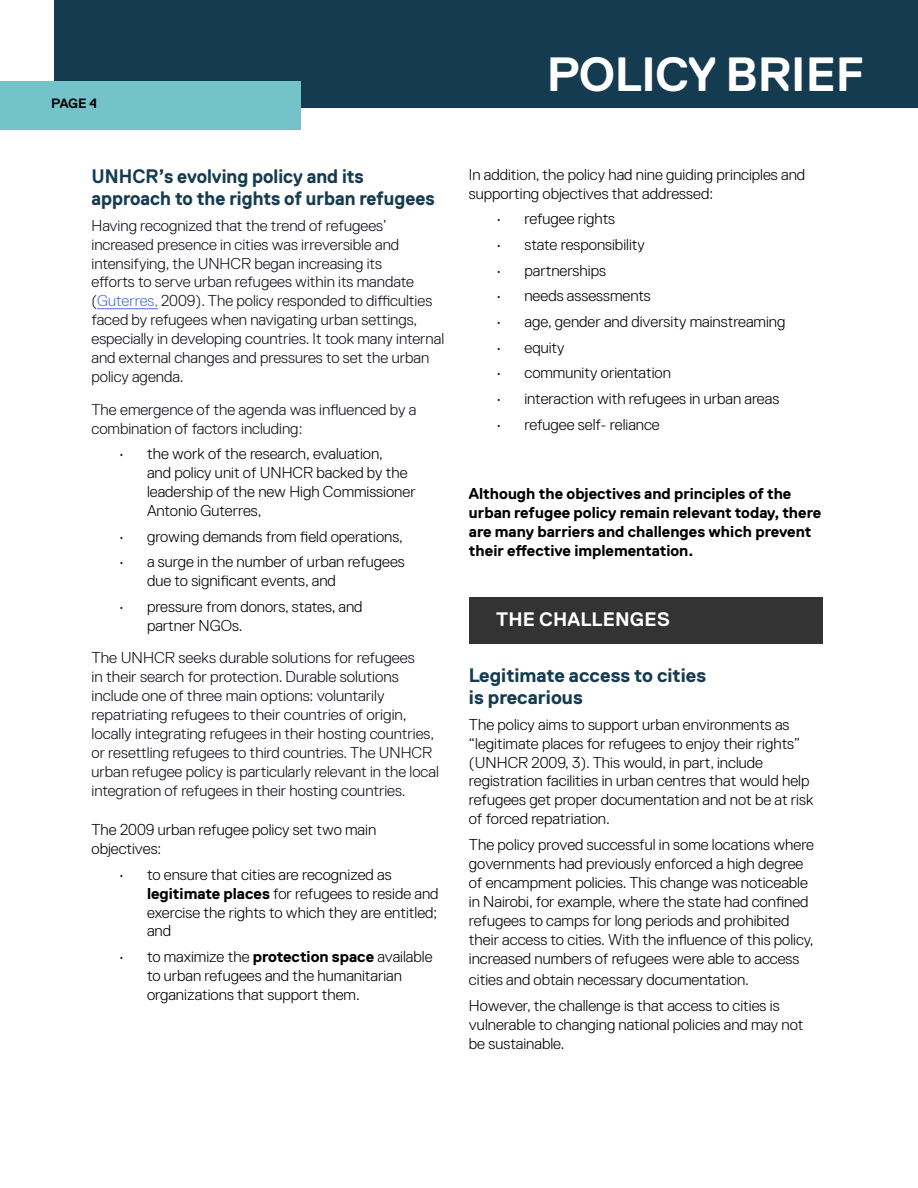
<style>
.page{position:relative;width:918px;height:1188px;background:#fff}
.page>*{position:absolute;margin:0;border:0;box-sizing:border-box;transform-origin:0 0}
.t1{font:700 48px "Replica Std";letter-spacing:-.01em;color:#fff}
.t2{font:700 19.5px/22px "Replica Std";color:#143b50;scale:.95 1}
.t3{font:700 19.5px/22px "Replica Std";color:#143b50}
.t4{font:700 19.5px "Replica Std";letter-spacing:.01em;color:#fff}
.t5{font:300 15.75px/18.9px "Replica Std";color:#000}
.t6{font:300 15.75px/18.9px "Replica Std";color:#0e101a}
.t7{font:700 15.75px/18.9px "Replica Std";color:#000}
.t8{font:700 13.5px "Replica Std";color:#000}
.s1{color:#4a6ee0}
.s2{font-weight:700}
</style>
<div class="page">
<div style="left:54px;top:0;width:864px;height:108px;background:#143b50"></div>
<div style="left:0;top:81px;width:301px;height:49px;background:#74c3cb"></div>
<hr style="left:97px;top:308px;width:61px;height:1px;background:#4a6ee0">
<div style="left:469px;top:597px;width:354px;height:47px;background:#333"></div>
<p class="t8" style="left:51px;top:96px;width:47px">PAGE 4</p>
<p class="t2" style="left:92px;top:165px;width:363px">UNHCR’s evolving policy and its approach to the rights of urban refugees</p>
<p class="t6" style="left:92px;top:216px;width:354px">Having recognized that the trend of refugees’ increased presence in cities was irreversible and intensifying, the UNHCR began increasing its<br>efforts to serve urban refugees within its mandate (<span class="s1">Guterres,</span> 2009). The policy responded to difficulties faced by refugees when navigating urban settings, especially in developing countries. It took many internal and external changes and pressures to set the urban policy agenda.</p>
<p class="t6" style="left:92px;top:400px;width:326px">The emergence of the agenda was influenced by a combination of factors including:</p>
<p class="t5" style="left:147px;top:444px;width:270px;text-indent:-29px">• the work of the research, evaluation,<br>and policy unit of UNHCR backed by the leadership of the new High Commissioner Antonio Guterres,</p>
<p class="t5" style="left:118px;top:527px;width:286px">• growing demands from field operations,</p>
<p class="t5" style="left:147px;top:552px;width:259px;text-indent:-29px">• a surge in the number of urban refugees due to significant events, and</p>
<p class="t5" style="left:147px;top:597px;width:217px;text-indent:-29px">• pressure from donors, states, and partner NGOs.</p>
<p class="t6" style="left:92px;top:649px;width:349px">The UNHCR seeks durable solutions for refugees<br>in their search for protection. Durable solutions include one of three main options: voluntarily repatriating refugees to their countries of origin, locally integrating refugees in their hosting countries, or resettling refugees to third countries. The UNHCR urban refugee policy is particularly relevant in the local integration of refugees in their hosting countries.</p>
<p class="t5" style="left:92px;top:820px;width:286px">The 2009 urban refugee policy set two main objectives:</p>
<p class="t5" style="left:147px;top:865px;width:293px;text-indent:-29px">• to ensure that cities are recognized as <span class="s2">legitimate places</span> for refugees to reside and exercise the rights to which they are entitled; and</p>
<p class="t5" style="left:147px;top:947px;width:287px;text-indent:-29px">• to maximize the <span class="s2">protection space</span> available to urban refugees and the humanitarian organizations that support them.</p>
<h1 class="t1" style="left:547px;top:48px;width:319px">POLICY BRIEF</h1>
<p class="t5" style="left:469px;top:165px;width:338px">In addition, the policy had nine guiding principles and supporting objectives that addressed:</p>
<p class="t5" style="left:496px;top:210px;width:121px">• refugee rights</p>
<p class="t5" style="left:496px;top:235px;width:150px">• state responsibility</p>
<p class="t5" style="left:496px;top:261px;width:112px">• partnerships</p>
<p class="t5" style="left:496px;top:287px;width:156px">• needs assessments</p>
<p class="t5" style="left:496px;top:312px;width:291px">• age, gender and diversity mainstreaming</p>
<p class="t5" style="left:496px;top:338px;width:70px">• equity</p>
<p class="t5" style="left:496px;top:363px;width:176px">• community orientation</p>
<p class="t5" style="left:496px;top:389px;width:285px">• interaction with refugees in urban areas</p>
<p class="t5" style="left:496px;top:415px;width:165px">• refugee self- reliance</p>
<p class="t7" style="left:469px;top:484px;width:354px">Although the objectives and principles of the urban refugee policy remain relevant today, there are many barriers and challenges which prevent their effective implementation.</p>
<p class="t4" style="left:496px;top:608px;width:175px">THE CHALLENGES</p>
<p class="t3" style="left:469px;top:664px;width:239px">Legitimate access to cities is precarious</p>
<p class="t5" style="left:469px;top:715px;width:346px">The policy aims to support urban environments as “legitimate places for refugees to enjoy their rights” (UNHCR 2009, 3). This would, in part, include registration facilities in urban centres that would help refugees get proper documentation and not be at risk of forced repatriation.</p>
<p class="t5" style="left:469px;top:835px;width:347px">The policy proved successful in some locations where governments had previously enforced a high degree of encampment policies. This change was noticeable in Nairobi, for example, where the state had confined refugees to camps for long periods and prohibited their access to cities. With the influence of this policy, increased numbers of refugees were able to access</p>
<p class="t5" style="left:469px;top:967px;width:312px;line-height:26px">cities and obtain necessary documentation.<br>However, the challenge is that access to cities is</p>
<p class="t5" style="left:469px;top:1015px;width:336px">vulnerable to changing national policies and may not be sustainable.</p>
</div>
